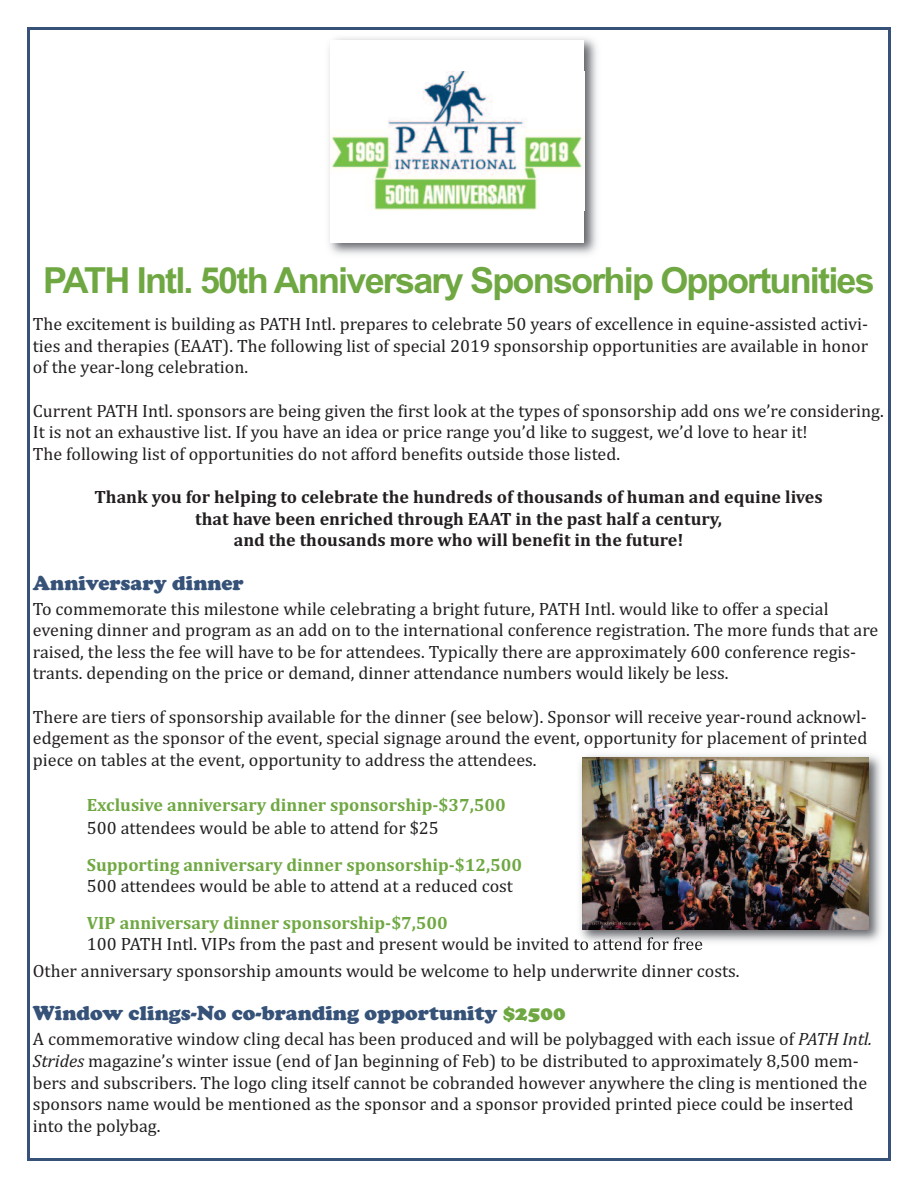
<style>
.page{position:relative;width:918px;height:1188px;background:#fff}
.page>*{position:absolute;margin:0;border:0;box-sizing:border-box;transform-origin:0 0}
.t1{font:700 36px "Arial";letter-spacing:-.05em;color:#6fa842}
.t2{font:900 21px "Cooper";color:#365278}
.t3{font:18px/21.6px "Cambria";color:#231f20}
.t4{font:700 18px/21.6px "Cambria";color:#231f20;text-align:center}
.t5{font:700 18px "Cambria";color:#6fa842}
.s1{color:#6fa842}
.s2{font-style:italic}
</style>
<div class="page">
<img style="left:329px;top:38px;width:268px;height:217px">
<div style="left:331px;top:40px;width:253px;height:202px;background:#fff"></div>
<img style="left:331px;top:71px;width:252px;height:139px">
<img style="left:575px;top:751px;width:314px;height:198px">
<img style="left:582px;top:757px;width:287px;height:172px">
<h1 class="t1" style="left:43px;top:260px;width:833px">PATH Intl. 50th Anniversary Sponsorhip Opportunities</h1>
<p class="t3" style="left:33px;top:313px;width:837px;text-align:justify">The excitement is building as PATH Intl. prepares to celebrate 50 years of excellence in equine-assisted activi&shy;ties and therapies (EAAT). The following list of special 2019 sponsorship opportunities are available in honor of the year-long celebration.</p>
<p class="t3" style="left:33px;top:400px;width:852px">Current PATH Intl. sponsors are being given the first look at the types of sponsorship add ons we’re considering.<br>It is not an exhaustive list. If you have an idea or price range you’d like to suggest, we’d love to hear it!<br>The following list of opportunities do not afford benefits outside those listed.</p>
<p class="t4" style="left:94px;top:486px;width:730px">Thank you for helping to celebrate the hundreds of thousands of human and equine lives that have been enriched through EAAT in the past half a century,<br>and the thousands more who will benefit in the future!</p>
<p class="t2" style="left:33px;top:570px;width:212px">Anniversary dinner</p>
<p class="t3" style="left:33px;top:598px;width:847px">To commemorate this milestone while celebrating a bright future, PATH Intl. would like to offer a special evening dinner and program as an add on to the international conference registration. The more funds that are raised, the less the fee will have to be for attendees. Typically there are approximately 600 conference regis&shy;trants. depending on the price or demand, dinner attendance numbers would likely be less.</p>
<p class="t3" style="left:33px;top:706px;width:836px;text-align:justify">There are tiers of sponsorship available for the dinner (see below). Sponsor will receive year-round acknowl&shy;edgement as the sponsor of the event, special signage around the event, opportunity for placement of printed piece on tables at the event, opportunity to address the attendees.</p>
<p class="t5" style="left:87px;top:795px;width:420px">Exclusive anniversary dinner sponsorship-$37,500</p>
<p class="t3" style="left:87px;top:817px;width:353px">500 attendees would be able to attend for $25</p>
<p class="t5" style="left:87px;top:854px;width:437px">Supporting anniversary dinner sponsorship-$12,500</p>
<p class="t3" style="left:87px;top:875px;width:428px">500 attendees would be able to attend at a reduced cost</p>
<p class="t5" style="left:87px;top:912px;width:363px">VIP anniversary dinner sponsorship-$7,500</p>
<p class="t3" style="left:33px;top:930px;width:708px;line-height:27px;text-indent:54px">100 PATH Intl. VIPs from the past and present would be invited to attend for free<br>Other anniversary sponsorship amounts would be welcome to help underwrite dinner costs.</p>
<p class="t2" style="left:33px;top:1001px;width:534px">Window clings-No co-branding opportunity <span class="s1">$2500</span></p>
<p class="t3" style="left:33px;top:1028px;width:841px">A commemorative window cling decal has been produced and will be polybagged with each issue of <span class="s2">PATH Intl.<br>Strides</span> magazine’s winter issue (end of Jan beginning of Feb) to be distributed to approximately 8,500 mem&shy;bers and subscribers. The logo cling itself cannot be cobranded however anywhere the cling is mentioned the sponsors name would be mentioned as the sponsor and a sponsor provided printed piece could be inserted into the polybag.</p>
</div>
